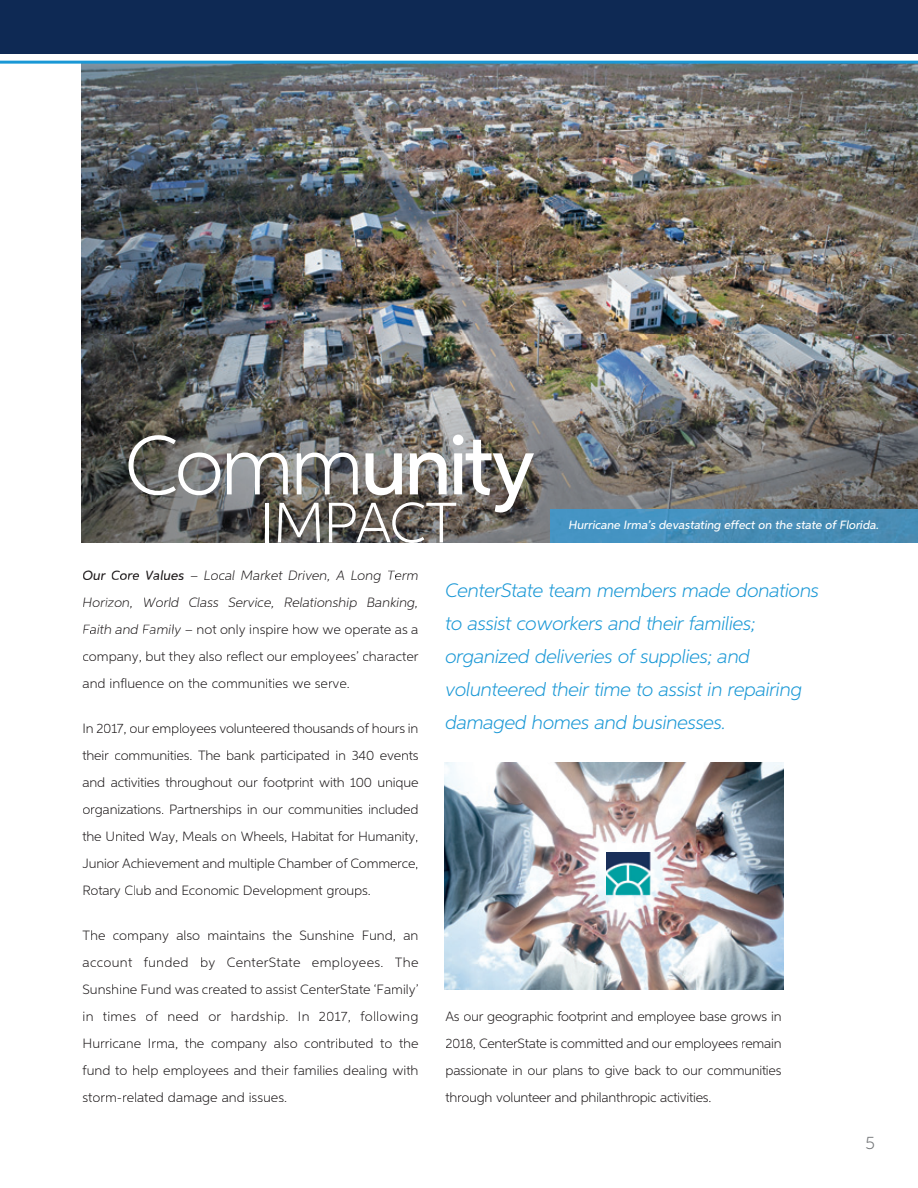
<style>
.page{position:relative;width:918px;height:1188px;background:#fff}
.page>*{position:absolute;margin:0;border:0;box-sizing:border-box;transform-origin:0 0}
.t1{font:500 84px "Neutro";letter-spacing:-.045em;color:#fff}
.t2{font:300 57px "Neutro";letter-spacing:-.03em;color:#fff}
.t3{font:italic 300 19.5px/33px "Neutro";letter-spacing:-.02em;color:#1a98d6}
.t4{font:300 18px "Neutro";color:#76787b}
.t5{font:300 13.5px/27px "Neutro";letter-spacing:-.005em;color:#231f20;text-align:justify}
.t6{font:italic 500 12px "Neutro";letter-spacing:-.005em;color:#fff}
.s1{font-weight:300}
.s2{font-weight:500;font-style:italic}
.s3{font-style:italic}
</style>
<div class="page">
<img style="left:81px;top:64px;width:837px;height:478px">
<img style="left:81px;top:542px;width:470px;height:1px">
<div style="left:0;top:0;width:918px;height:54px;background:#0e2954"></div>
<img style="left:444px;top:763px;width:339px;height:226px">
<svg style="left:551px;top:509px;width:367px;height:33px;background:#468fba"></svg>
<img style="left:606px;top:852px;width:45px;height:43px">
<hr style="left:0;top:61px;width:918px;height:3px;background:#1a98d6">
<h1 class="t1" style="left:125px;top:431px;width:412px"><span class="s1">Comm</span>unity</h1>
<h2 class="t2" style="left:260px;top:500px;width:199px">IMPACT</h2>
<p class="t6" style="left:569px;top:520px;width:312px">Hurricane Irma’s devastating effect on the state of Florida.</p>
<p class="t5" style="left:83px;top:563px;width:338px"><span class="s2">Our Core Values</span> – <span class="s3">Local Market Driven, A Long Term Horizon, World Class Service, Relationship Banking, Faith and Family</span> – not only inspire how we operate as a company, but they also reflect our employees’ character and influence on the communities we serve.</p>
<p class="t5" style="left:82px;top:716px;width:338px">In 2017, our employees volunteered thousands of hours in their communities. The bank participated in 340 events and activities throughout our footprint with 100 unique organizations. Partnerships in our communities included the United Way, Meals on Wheels, Habitat for Humanity, Junior Achievement and multiple Chamber of Commerce, Rotary Club and Economic Development groups.</p>
<p class="t5" style="left:82px;top:923px;width:338px">The company also maintains the Sunshine Fund, an account funded by CenterState employees. The Sunshine Fund was created to assist CenterState ‘Family’ in times of need or hardship. In 2017, following Hurricane Irma, the company also contributed to the fund to help employees and their families dealing with storm-related damage and issues.</p>
<h3 class="t3" style="left:446px;top:576px;width:375px">CenterState team members made donations to assist coworkers and their families; organized deliveries of supplies; and volunteered their time to assist in repairing damaged homes and businesses.</h3>
<p class="t5" style="left:446px;top:1004px;width:338px">As our geographic footprint and employee base grows in 2018, CenterState is committed and our employees remain passionate in our plans to give back to our communities through volunteer and philanthropic activities.</p>
<h3 class="t4" style="left:866px;top:1136px;width:11px">5</h3>
</div>
